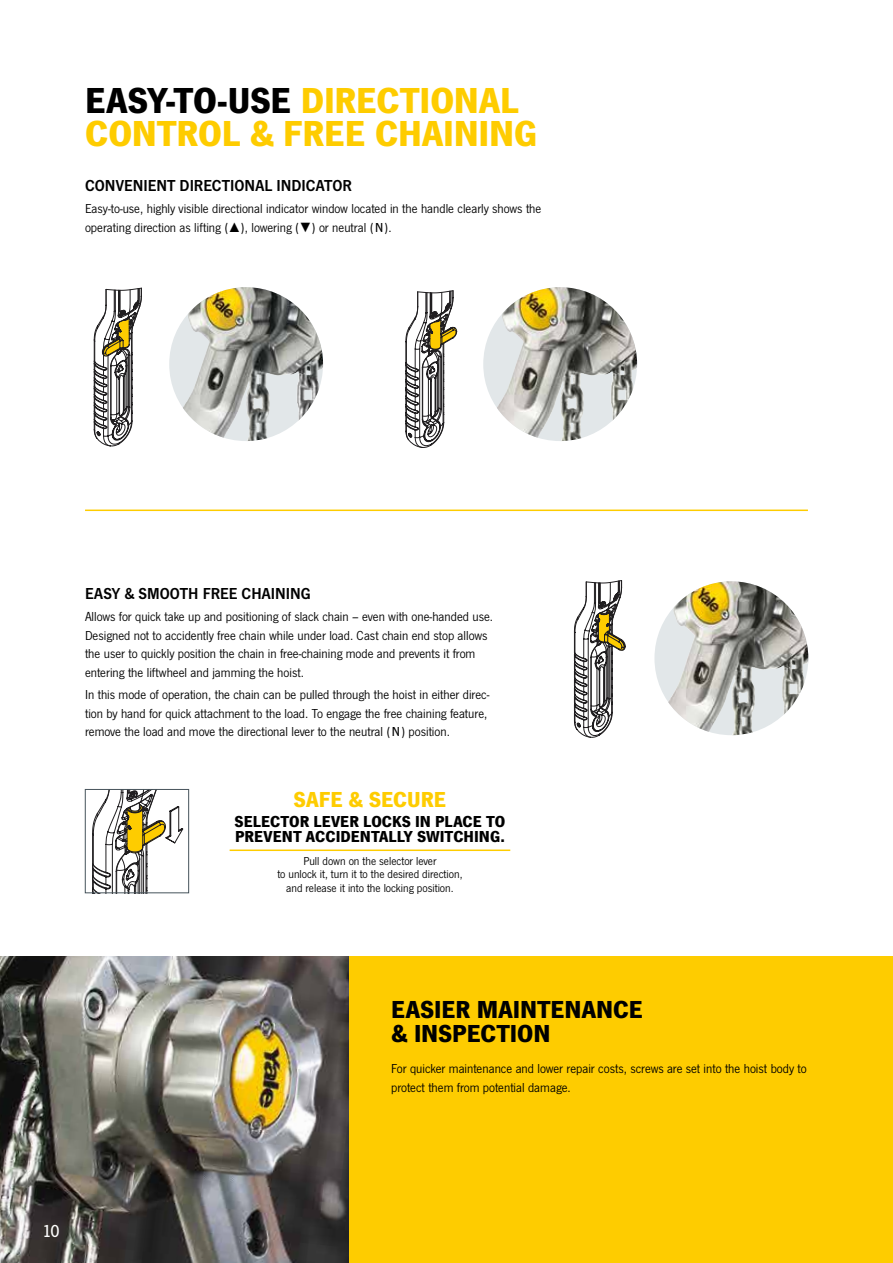
<style>
.page{position:relative;width:893px;height:1263px;background:#fff}
.page>*{position:absolute;margin:0;border:0;box-sizing:border-box;transform-origin:0 0}
.t1{font:700 37.5px/33px "News Got";letter-spacing:-.005em;color:#fecc00}
.t2{font:700 25.5px/24px "News Got";letter-spacing:-.005em;color:#000}
.t3{font:700 22.5px "News Got";letter-spacing:-.005em;color:#fecc00}
.t4{font:500 18px "News Got";color:#fff}
.t5{font:700 16.5px/15px "News Got";color:#000}
.t6{font:16.5px "News Got Dem";color:#000}
.t7{font:13.5px/18.6px "News Got";color:#000}
.t8{font:12px/13.5px "News Got";color:#000;text-align:center}
.s1{color:#000}
.s2{font-family:"Times New Roman"}
.s3{font-weight:500}
</style>
<div class="page">
<div style="left:349px;top:957px;width:544px;height:306px;background:#fecc00"></div>
<img style="left:0;top:957px;width:349px;height:306px">
<img style="left:169px;top:287px;width:154px;height:154px;border-radius:50%">
<img style="left:183px;top:313px;width:116px;height:128px">
<img style="left:483px;top:287px;width:154px;height:154px;border-radius:50%">
<img style="left:497px;top:313px;width:116px;height:128px">
<svg style="left:654px;top:581px;width:154px;height:154px;background:#acaa9a"></svg>
<img style="left:668px;top:607px;width:85px;height:128px">
<svg style="left:94px;top:288px;width:48px;height:158px"></svg>
<svg style="left:406px;top:290px;width:51px;height:158px"></svg>
<svg style="left:574px;top:580px;width:51px;height:158px"></svg>
<hr style="left:85px;top:509px;width:723px;height:2px;background:#fecc00">
<svg style="left:92px;top:791px;width:91px;height:100px"></svg>
<div style="left:85px;top:789px;width:104px;height:104px;border:1px solid #46535b"></div>
<hr style="left:230px;top:849px;width:280px;height:2px;background:#fecc00">
<h1 class="t1" style="left:85px;top:84px;width:454px"><span class="s1">EASY-TO-USE</span> DIRECTIONAL<br>CONTROL &amp; FREE CHAINING</h1>
<p class="t6" style="left:85px;top:176px;width:268px">CONVENIENT DIRECTIONAL INDICATOR</p>
<p class="t7" style="left:85px;top:199px;width:458px">Easy-to-use, highly visible directional indicator window located in the handle clearly shows the operating direction as lifting (<span class="s2">▲</span>), lowering (<span class="s2">▼</span>) or neutral (<span class="s3">N</span>).</p>
<p class="t6" style="left:85px;top:584px;width:227px">EASY &amp; SMOOTH FREE CHAINING</p>
<p class="t7" style="left:85px;top:608px;width:409px">Allows for quick take up and positioning of slack chain – even with one-handed use.<br>Designed not to accidently free chain while under load. Cast chain end stop allows the user to quickly position the chain in free-chaining mode and prevents it from entering the liftwheel and jamming the hoist.</p>
<p class="t7" style="left:85px;top:685px;width:406px">In this mode of operation, the chain can be pulled through the hoist in either direc&shy;tion by hand for quick attachment to the load. To engage the free chaining feature, remove the load and move the directional lever to the neutral (<span class="s3">N</span>) position.</p>
<h3 class="t3" style="left:294px;top:786px;width:154px">SAFE &amp; SECURE</h3>
<p class="t5" style="left:235px;top:814px;width:272px">SELECTOR LEVER LOCKS IN PLACE TO<br>PREVENT ACCIDENTALLY SWITCHING.</p>
<p class="t8" style="left:277px;top:854px;width:187px">Pull down on the selector lever<br>to unlock it, turn it to the desired direction, and release it into the locking position.</p>
<h2 class="t2" style="left:391px;top:998px;width:253px">EASIER MAINTENANCE &amp; INSPECTION</h2>
<p class="t7" style="left:391px;top:1059px;width:417px">For quicker maintenance and lower repair costs, screws are set into the hoist body to protect them from potential damage.</p>
<h3 class="t4" style="left:43px;top:1221px;width:19px">10</h3>
</div>
